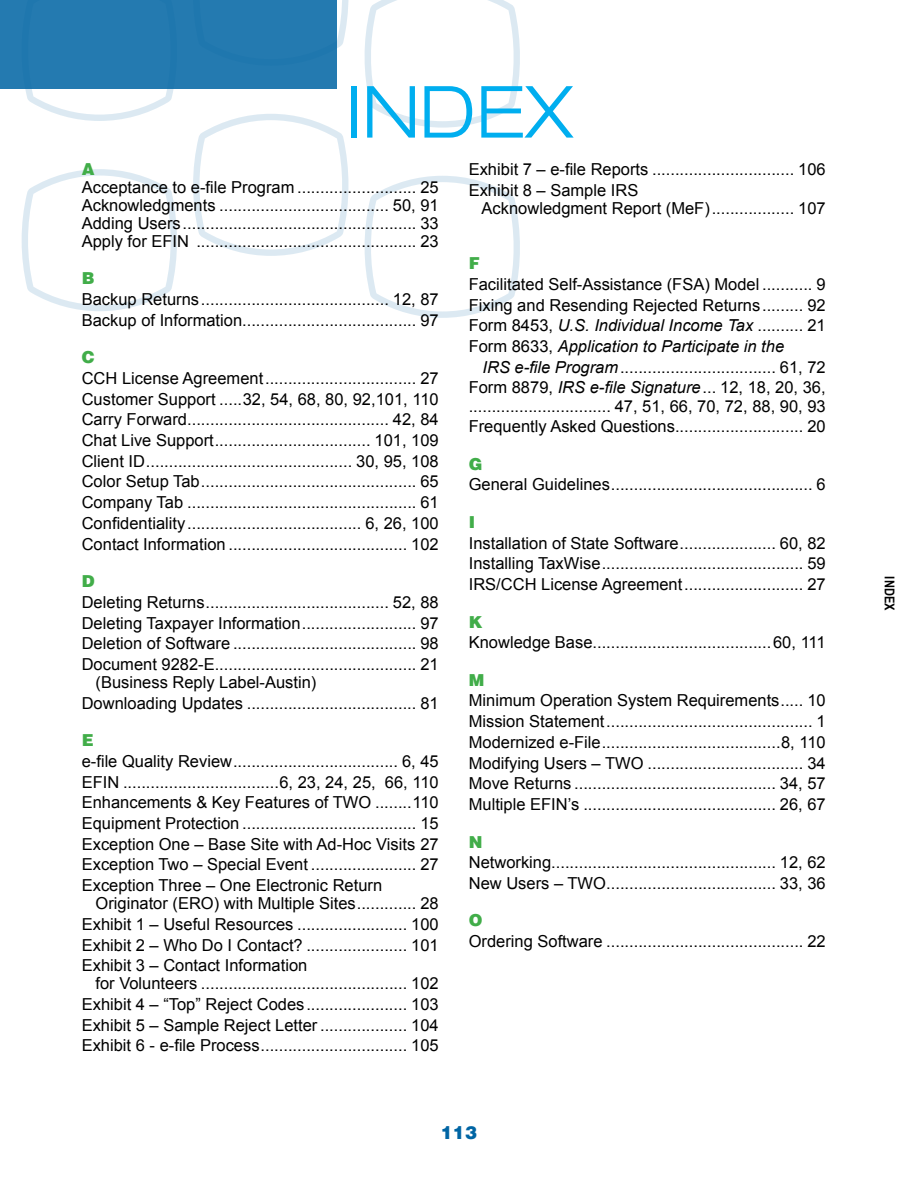
<style>
.page{position:relative;width:918px;height:1188px;background:#fff}
.page>*{position:absolute;margin:0;border:0;box-sizing:border-box;transform-origin:0 0}
.t1{font:300 expanded 72px "Helvetica Neue";color:#00aeef}
.t2{font:900 18px "Helvetica LT Std";color:#0065a4}
.t3{font:16.5px/20.7px "Arial";color:#000;text-align:justify}
.t4{font:900 16.5px "Helvetica LT Std";color:#41ad49}
.t5{font:700 13.5px "Arial Narrow";color:#000}
.s1{font-style:italic}
</style>
<div class="page">
<div style="left:0;top:0;width:337px;height:89px;background:#247ab0"></div>
<svg style="left:25px;top:89px;width:149px;height:32px"></svg>
<svg style="left:337px;top:0;width:12px;height:48px"></svg>
<svg style="left:364px;top:0;width:156px;height:128px"></svg>
<svg style="left:21px;top:169px;width:156px;height:142px"></svg>
<svg style="left:193px;top:114px;width:156px;height:142px"></svg>
<svg style="left:364px;top:176px;width:156px;height:142px"></svg>
<h1 class="t1" style="left:346px;top:69px;width:69px">INDE</h1>
<h1 class="t1" style="left:525px;top:69px;width:50px">X</h1>
<p class="t4" style="left:82px;top:158px;width:14px">A</p>
<p class="t3" style="left:82px;top:178px;width:358px;line-height:18px">Acceptance to e-file Program .......................... 25<br>Acknowledgments ..................................... 50, 91<br>Adding Users................................................... 33<br>Apply for EFIN ................................................ 23</p>
<p class="t4" style="left:82px;top:268px;width:14px">B</p>
<p class="t3" style="left:82px;top:289px;width:358px">Backup Returns......................................... 12, 87<br>Backup of Information...................................... 97</p>
<p class="t4" style="left:82px;top:347px;width:14px">C</p>
<p class="t3" style="left:82px;top:368px;width:358px">CCH License Agreement................................. 27<br>Customer Support .....32, 54, 68, 80, 92,101, 110<br>Carry Forward............................................ 42, 84<br>Chat Live Support.................................. 101, 109<br>Client ID............................................. 30, 95, 108<br>Color Setup Tab............................................... 65<br>Company Tab .................................................. 61<br>Confidentiality...................................... 6, 26, 100<br>Contact Information ....................................... 102</p>
<p class="t4" style="left:82px;top:570px;width:14px">D</p>
<p class="t3" style="left:82px;top:592px;width:358px">Deleting Returns........................................ 52, 88<br>Deleting Taxpayer Information......................... 97<br>Deletion of Software ........................................ 98<br>Document 9282-E............................................ 21</p>
<p class="t3" style="left:82px;top:672px;width:358px;text-indent:14px">(Business Reply Label-Austin)<br>Downloading Updates ..................................... 81</p>
<p class="t4" style="left:82px;top:729px;width:13px">E</p>
<p class="t3" style="left:82px;top:751px;width:358px">e-file Quality Review.................................... 6, 45<br>EFIN ..................................6, 23, 24, 25, 66, 110<br>Enhancements &amp; Key Features of TWO ........110<br>Equipment Protection ...................................... 15<br>Exception One – Base Site with Ad-Hoc Visits 27<br>Exception Two – Special Event ....................... 27<br>Exception Three – One Electronic Return</p>
<p class="t3" style="left:82px;top:893px;width:358px;text-indent:14px">Originator (ERO) with Multiple Sites............. 28<br>Exhibit 1 – Useful Resources ........................ 100<br>Exhibit 2 – Who Do I Contact? ...................... 101<br>Exhibit 3 – Contact Information</p>
<p class="t3" style="left:82px;top:973px;width:359px;text-indent:14px">for Volunteers ............................................. 102<br>Exhibit 4 – “Top” Reject Codes...................... 103<br>Exhibit 5 – Sample Reject Letter ................... 104<br>Exhibit 6 - e-file Process................................ 105</p>
<p class="t3" style="left:469px;top:159px;width:358px">Exhibit 7 – e-file Reports ............................... 106<br>Exhibit 8 – Sample IRS</p>
<p class="t3" style="left:482px;top:198px;width:346px">Acknowledgment Report (MeF).................. 107</p>
<p class="t4" style="left:469px;top:253px;width:13px">F</p>
<p class="t3" style="left:469px;top:274px;width:358px">Facilitated Self-Assistance (FSA) Model ........... 9<br>Fixing and Resending Rejected Returns......... 92<br>Form 8453, <span class="s1">U.S. Individual Income Tax</span> .......... 21<br>Form 8633, <span class="s1">Application to Participate in the</span></p>
<p class="t3" style="left:469px;top:357px;width:358px;text-align:right"><span class="s1">IRS e-file Program</span>.................................. 61, 72<br>Form 8879, <span class="s1">IRS e-file Signature</span>... 12, 18, 20, 36,</p>
<p class="t3" style="left:469px;top:396px;width:358px">............................... 47, 51, 66, 70, 72, 88, 90, 93<br>Frequently Asked Questions............................ 20</p>
<p class="t4" style="left:469px;top:453px;width:15px">G</p>
<p class="t3" style="left:469px;top:474px;width:359px">General Guidelines............................................ 6</p>
<p class="t4" style="left:469px;top:511px;width:8px">I</p>
<p class="t3" style="left:469px;top:533px;width:358px">Installation of State Software..................... 60, 82<br>Installing TaxWise............................................ 59<br>IRS/CCH License Agreement.......................... 27</p>
<p class="t4" style="left:469px;top:611px;width:15px">K</p>
<p class="t3" style="left:469px;top:632px;width:358px">Knowledge Base.......................................60, 111</p>
<p class="t4" style="left:469px;top:669px;width:17px">M</p>
<p class="t3" style="left:469px;top:691px;width:359px">Minimum Operation System Requirements..... 10<br>Mission Statement............................................. 1<br>Modernized e-File.......................................8, 110<br>Modifying Users – TWO .................................. 34<br>Move Returns ............................................ 34, 57<br>Multiple EFIN’s .......................................... 26, 67</p>
<p class="t4" style="left:469px;top:831px;width:15px">N</p>
<p class="t3" style="left:469px;top:852px;width:358px">Networking................................................. 12, 62<br>New Users – TWO..................................... 33, 36</p>
<p class="t4" style="left:469px;top:910px;width:15px">O</p>
<p class="t3" style="left:469px;top:931px;width:358px">Ordering Software ........................................... 22</p>
<p class="t2" style="left:441px;top:1121px;width:38px">113</p>
<p class="t5" style="left:897px;top:576px;width:35px;rotate:90deg">INDEX</p>
</div>
